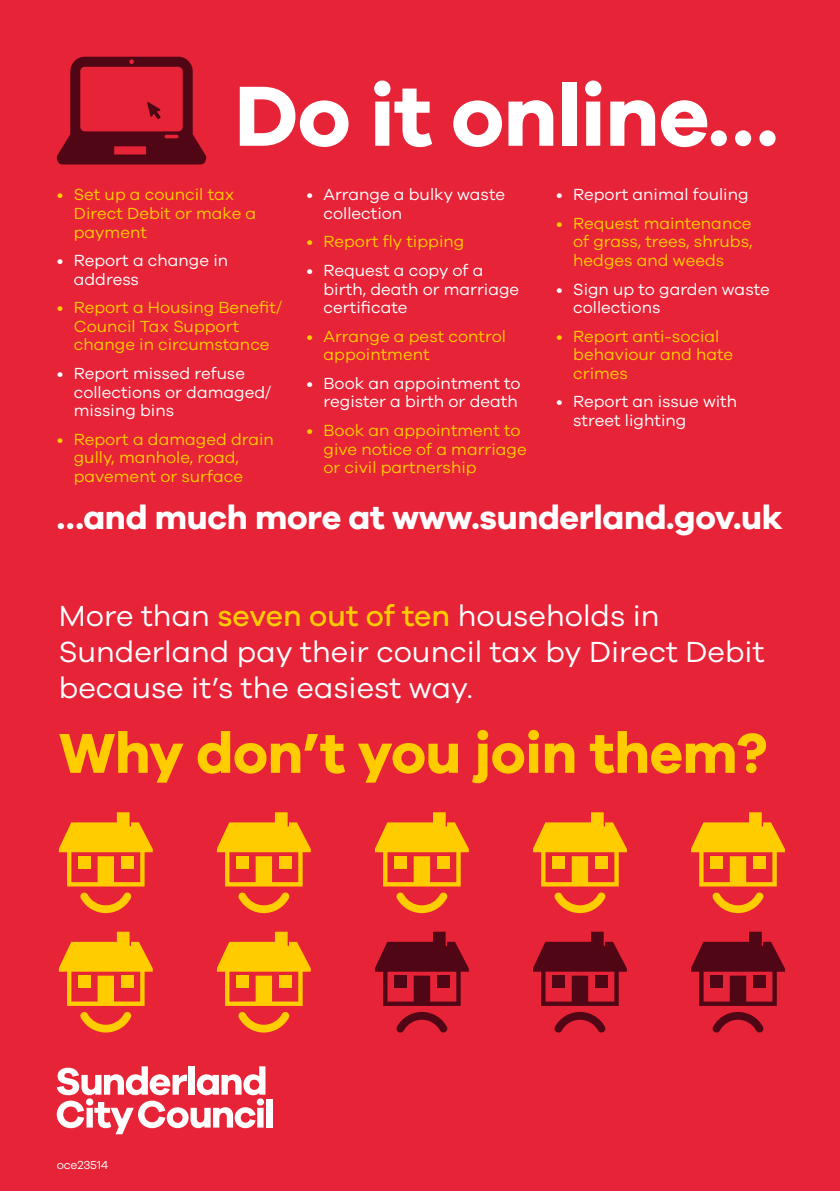
<style>
.page{position:relative;width:840px;height:1191px;background:#fff}
.page>*{position:absolute;margin:0;border:0;box-sizing:border-box;transform-origin:0 0}
.t1{font:700 88px "Galano Grotesque";letter-spacing:-.01em;color:#fff}
.t2{font:700 58px "Galano Grotesque";letter-spacing:-.01em;color:#fc0}
.t3{font:700 34px "Galano Grotesque";letter-spacing:-.01em;color:#fff}
.t4{font:30px/36px "Galano Grotesque";color:#fff}
.t5{font:16.6px/18.6px "Galano Grotesque";color:#fc0}
.t6{font:16.6px/18.6px "Galano Grotesque";color:#fff}
.t7{font:12px "Galano Grotesque";letter-spacing:-.015em;color:#fff}
.s1{font-weight:500;color:#fc0}
</style>
<div class="page">
<div style="left:0;top:0;width:839px;height:1191px;background:#e62337"></div>
<svg style="left:57px;top:57px;width:149px;height:107px"></svg>
<svg style="left:59px;top:931px;width:94px;height:101px"></svg>
<svg style="left:217px;top:931px;width:93px;height:101px"></svg>
<svg style="left:375px;top:931px;width:93px;height:75px"></svg>
<svg style="left:396px;top:1012px;width:51px;height:20px"></svg>
<svg style="left:533px;top:931px;width:93px;height:75px"></svg>
<svg style="left:554px;top:1012px;width:51px;height:20px"></svg>
<svg style="left:691px;top:931px;width:93px;height:75px"></svg>
<svg style="left:712px;top:1012px;width:51px;height:20px"></svg>
<svg style="left:59px;top:812px;width:94px;height:74px"></svg>
<svg style="left:80px;top:892px;width:52px;height:21px"></svg>
<svg style="left:217px;top:812px;width:93px;height:74px"></svg>
<svg style="left:238px;top:892px;width:52px;height:21px"></svg>
<svg style="left:375px;top:812px;width:93px;height:74px"></svg>
<svg style="left:396px;top:892px;width:51px;height:21px"></svg>
<svg style="left:533px;top:812px;width:93px;height:74px"></svg>
<svg style="left:554px;top:892px;width:51px;height:21px"></svg>
<svg style="left:691px;top:812px;width:93px;height:74px"></svg>
<svg style="left:712px;top:892px;width:51px;height:21px"></svg>
<svg style="left:57px;top:1066px;width:208px;height:68px"></svg>
<div style="left:266px;top:1099px;width:6px;height:28px;background:#fff"></div>
<h1 class="t1" style="left:234px;top:62px;width:545px">Do it online…</h1>
<p class="t5" style="left:74px;top:185px;width:184px;text-indent:-17px">• Set up a council tax<br>Direct Debit or make a payment</p>
<p class="t6" style="left:74px;top:251px;width:156px;text-indent:-17px">• Report a change in address</p>
<p class="t5" style="left:74px;top:298px;width:210px;text-indent:-17px">• Report a Housing Benefit/<br>Council Tax Support change in circumstance</p>
<p class="t6" style="left:74px;top:363px;width:199px;text-indent:-17px">• Report missed refuse collections or damaged/ missing bins</p>
<p class="t5" style="left:74px;top:429px;width:201px;text-indent:-17px">• Report a damaged drain gully, manhole, road, pavement or surface</p>
<p class="t6" style="left:323px;top:185px;width:183px;text-indent:-17px">• Arrange a bulky waste collection</p>
<p class="t5" style="left:306px;top:232px;width:159px">• Report fly tipping</p>
<p class="t6" style="left:323px;top:261px;width:197px;text-indent:-17px">• Request a copy of a birth, death or marriage certificate</p>
<p class="t5" style="left:323px;top:326px;width:184px;text-indent:-17px">• Arrange a pest control appointment</p>
<p class="t6" style="left:306px;top:373px;width:215px;text-align:right">• Book an appointment to register a birth or death</p>
<p class="t5" style="left:323px;top:420px;width:205px;text-indent:-17px">• Book an appointment to give notice of a marriage or civil partnership</p>
<p class="t6" style="left:556px;top:185px;width:194px">• Report animal fouling</p>
<p class="t5" style="left:573px;top:213px;width:181px;text-align:justify;text-indent:-17px">• Request maintenance of grass, trees, shrubs, hedges and weeds</p>
<p class="t6" style="left:573px;top:279px;width:198px;text-indent:-17px">• Sign up to garden waste collections</p>
<p class="t5" style="left:573px;top:326px;width:161px;text-indent:-17px">• Report anti-social behaviour and hate crimes</p>
<p class="t6" style="left:573px;top:392px;width:165px;text-indent:-17px">• Report an issue with street lighting</p>
<h3 class="t3" style="left:57px;top:496px;width:727px">…and much more at www.sunderland.gov.uk</h3>
<h3 class="t4" style="left:59px;top:596px;width:706px">More than <span class="s1">seven out of ten</span> households in<br>Sunderland pay their council tax by Direct Debit because it’s the easiest way.</h3>
<h2 class="t2" style="left:59px;top:717px;width:709px">Why don’t you join them?</h2>
<p class="t7" style="left:57px;top:1157px;width:53px">oce23514</p>
</div>
